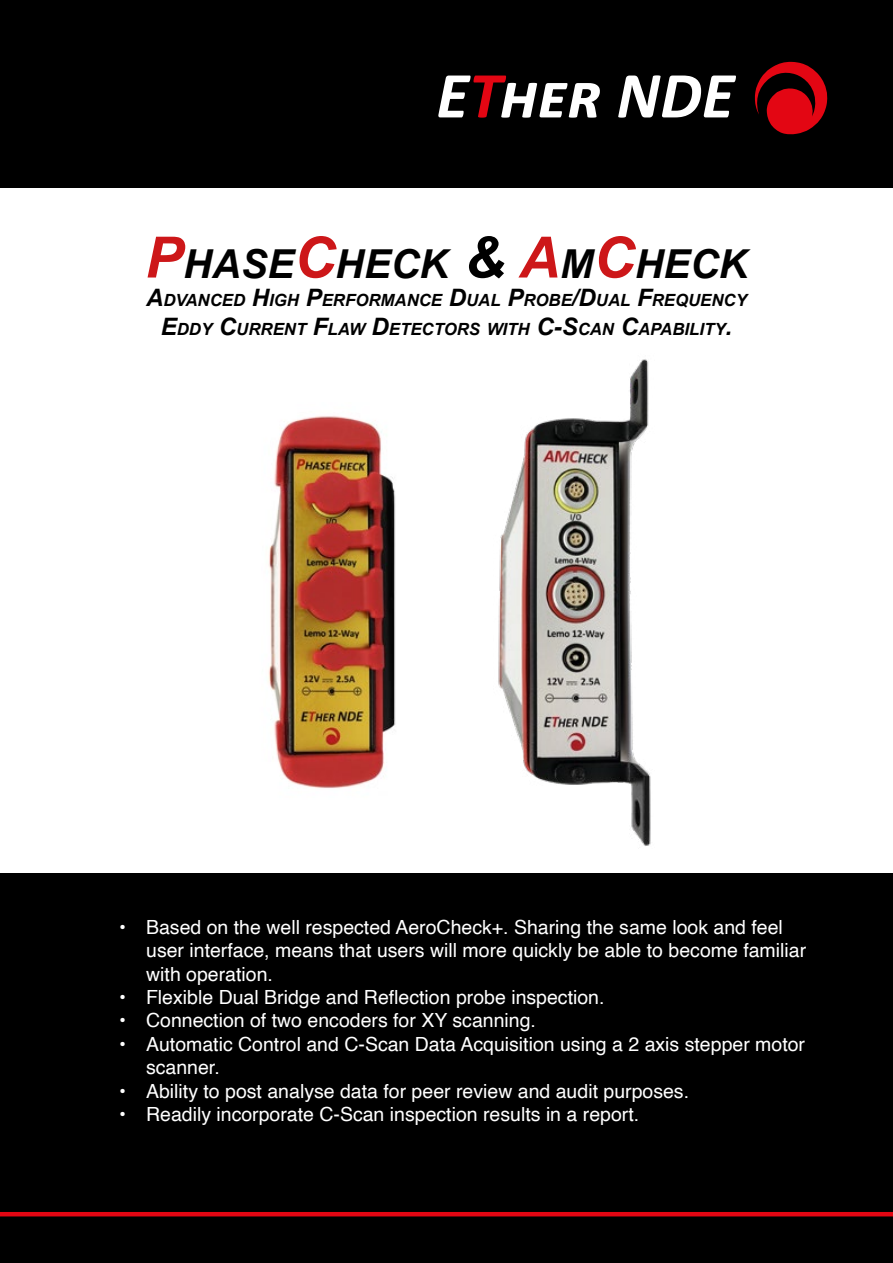
<style>
.page{position:relative;width:893px;height:1263px;background:#fff}
.page>*{position:absolute;margin:0;border:0;box-sizing:border-box;transform-origin:0 0}
.t1{font:italic 700 39.9px "Arial";color:#000}
.t2{font:19.5px/23.4px "Helvetica";color:#fff}
.t3{font:italic 700 16.8px/28.8px "Arial";color:#000;text-align:center}
.s1{font-size:57px;color:#cd1719}
.s2{font-size:57px}
.s3{font-size:24px}
</style>
<div class="page">
<div style="left:0;top:873px;width:893px;height:390px;background:#000"></div>
<div style="left:0;top:0;width:893px;height:187px;background:#000"></div>
<svg style="left:438px;top:76px;width:162px;height:42px"></svg>
<svg style="left:618px;top:75px;width:118px;height:43px"></svg>
<svg style="left:754px;top:62px;width:74px;height:73px"></svg>
<img style="left:268px;top:416px;width:128px;height:373px">
<img style="left:498px;top:359px;width:153px;height:487px">
<hr style="left:0;top:1212px;width:893px;height:4px;background:#e30613">
<h1 class="t1" style="left:145px;top:238px;width:604px"><span class="s1">P</span>HASE<span class="s1">C</span>HECK <span class="s2">&amp;</span> <span class="s1">A</span>M<span class="s1">C</span>HECK</h1>
<p class="t3" style="left:146px;top:287px;width:602px"><span class="s3">A</span>DVANCED <span class="s3">H</span>IGH <span class="s3">P</span>ERFORMANCE <span class="s3">D</span>UAL <span class="s3">P</span>ROBE<span class="s3">/D</span>UAL <span class="s3">F</span>REQUENCY<br><span class="s3">E</span>DDY <span class="s3">C</span>URRENT <span class="s3">F</span>LAW <span class="s3">D</span>ETECTORS WITH <span class="s3">C-S</span>CAN <span class="s3">C</span>APABILITY<span class="s3">.</span></p>
<p class="t2" style="left:146px;top:916px;width:661px;text-indent:-27px">• Based on the well respected AeroCheck+. Sharing the same look and feel user interface, means that users will more quickly be able to become familiar with operation.</p>
<p class="t2" style="left:119px;top:986px;width:487px">• Flexible Dual Bridge and Reflection probe inspection.</p>
<p class="t2" style="left:119px;top:1009px;width:418px">• Connection of two encoders for XY scanning.</p>
<p class="t2" style="left:146px;top:1033px;width:660px;text-indent:-27px">• Automatic Control and C-Scan Data Acquisition using a 2 axis stepper motor scanner.</p>
<p class="t2" style="left:119px;top:1080px;width:572px">• Ability to post analyse data for peer review and audit purposes.</p>
<p class="t2" style="left:119px;top:1103px;width:522px">• Readily incorporate C-Scan inspection results in a report.</p>
</div>
